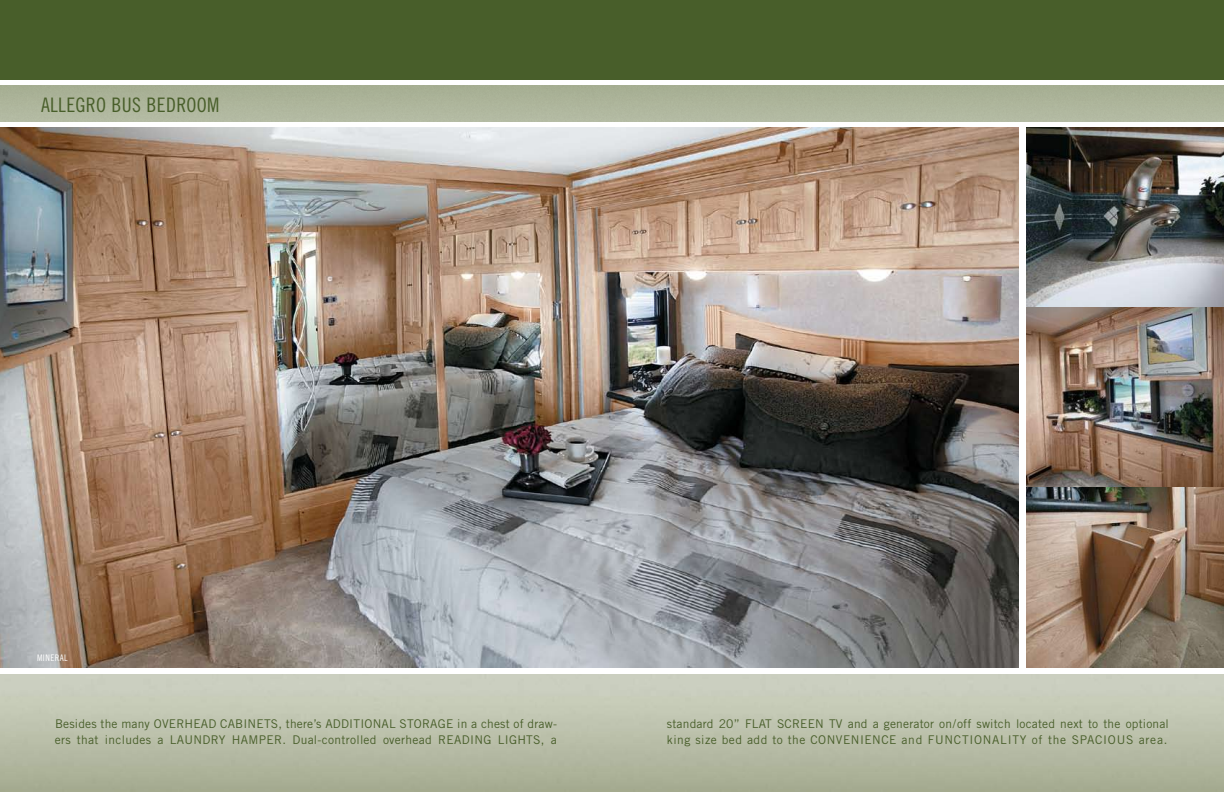
<style>
.page{position:relative;width:1224px;height:792px;background:#fff}
.page>*{position:absolute;margin:0;border:0;box-sizing:border-box;transform-origin:0 0}
.t1{font:20px "Trade Gothic Cond Eighteen";letter-spacing:.015em;color:#485e2a}
.t2{font:12px/16px "Trade Gothic";letter-spacing:.025em;color:#485e2a}
.t3{font:9px "Trade Gothic Cond Eighteen";letter-spacing:.05em;color:#fff}
</style>
<div class="page">
<div style="left:0;top:0;width:1224px;height:79px;background:#485e2a"></div>
<img style="left:0;top:127px;width:1019px;height:540px">
<img style="left:1026px;top:127px;width:198px;height:180px">
<img style="left:1026px;top:307px;width:198px;height:180px">
<img style="left:1026px;top:487px;width:198px;height:180px">
<h1 class="t1" style="left:41px;top:93px;width:180px">ALLEGRO BUS BEDROOM</h1>
<p class="t3" style="left:37px;top:652px;width:32px">MINERAL</p>
<p class="t2" style="left:55px;top:716px;width:504px">Besides the many overhead cab inets, there’s additional storagE in a chest of draw&shy;ers that includes a LAUNDRy</p>
<p class="t2" style="left:232px;top:732px;width:35px">HAMPER</p>
<p class="t2" style="left:282px;top:732px;width:276px">. Dual-controlled overhead reading lights, a</p>
<p class="t2" style="left:667px;top:716px;width:86px">standard 20” flat</p>
<p class="t2" style="left:667px;top:716px;width:503px;text-align:right">screen tv and a generator on/off switch located next to the optional<br>king size bed add to the convenience and fu nctionality of the SPACIO US area.</p>
</div>
